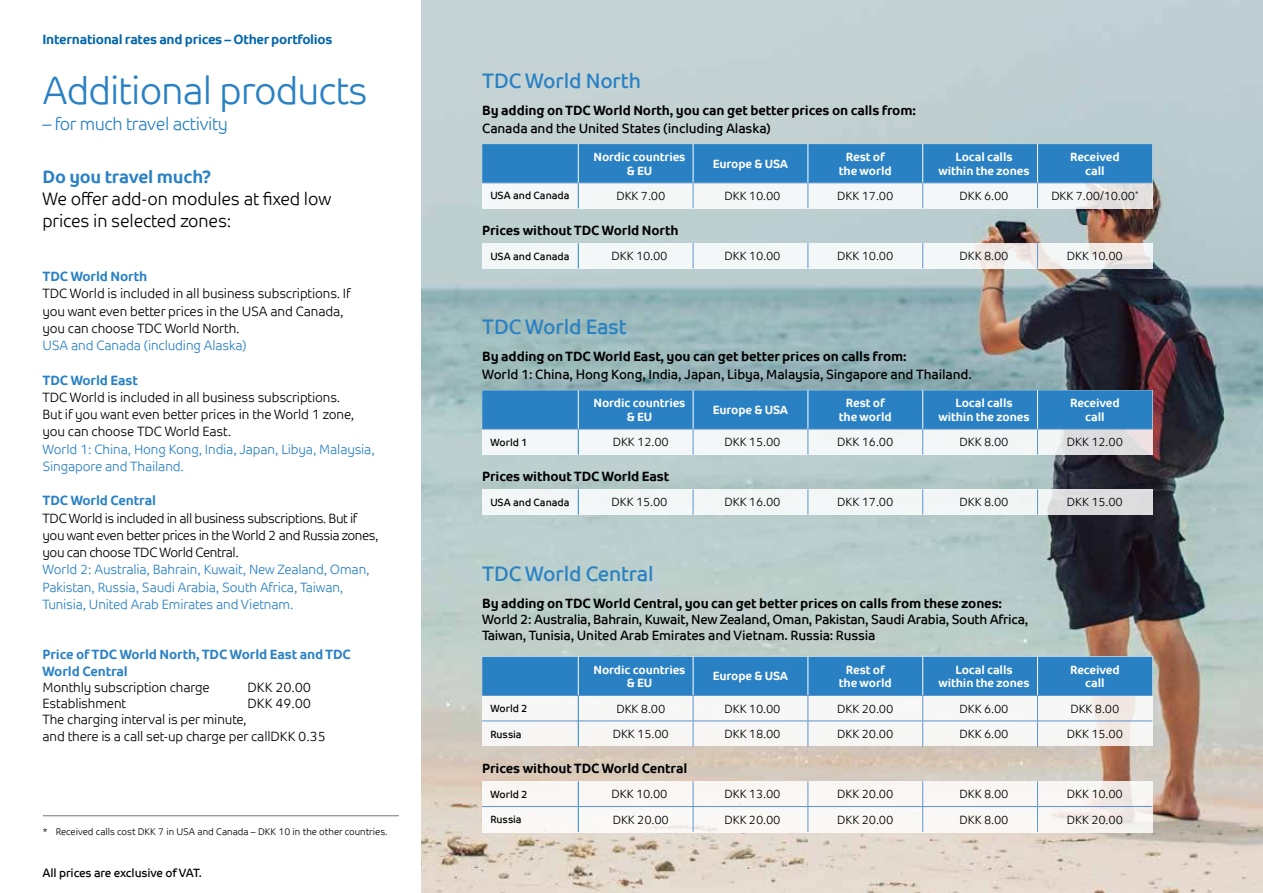
<style>
.page{position:relative;width:1263px;height:893px;background:#fff}
.page>*{position:absolute;margin:0;border:0;box-sizing:border-box;transform-origin:0 0}
.t1{font:39px "TDC Light";letter-spacing:-.02em;color:#2981c4}
.t2{font:21px "TDC";letter-spacing:-.01em;color:#2981c4}
.t3{font:18px/21.6px "TDC Light";letter-spacing:-.01em;color:#000}
.t4{font:18px "TDC Light";letter-spacing:-.02em;color:#2981c4}
.t5{font:700 18px "TDC";letter-spacing:-.01em;color:#2981c4}
.t6{font:13.5px/17.2px "TDC Light";letter-spacing:-.01em;color:#000}
.t7{font:700 13.5px "TDC";letter-spacing:-.01em;color:#000}
.t8{font:13.5px/16.2px "TDC";letter-spacing:-.01em;color:#000}
.t9{font:13.5px/17.2px "TDC Light";letter-spacing:-.01em;color:#2981c4}
.t10{font:13.5px/17.2px "TDC Light";letter-spacing:-.03em;color:#000}
.t11{font:700 13.5px/17.2px "TDC";letter-spacing:-.01em;color:#2981c4}
.t12{font:700 13.5px "TDC";letter-spacing:-.02em;color:#0065aa}
.t13{font:12px "TDC Light";letter-spacing:-.015em;color:#000}
.t14{font:700 12px/13.5px "TDC";letter-spacing:-.01em;color:#fff;text-align:center}
.t15{font:12px "TDC";letter-spacing:-.01em;color:#000}
.t16{font:10.5px "TDC";color:#000}
.t17{font:9.75px "TDC Light";color:#000}
</style>
<div class="page">
<img style="left:421px;top:0;width:842px;height:893px">
<svg style="left:482px;top:243px;width:670px;height:26px;fill:#f4f7f7"></svg>
<svg style="left:693px;top:243px;width:1px;height:25px"></svg>
<svg style="left:807px;top:243px;width:1px;height:25px"></svg>
<svg style="left:922px;top:243px;width:1px;height:25px"></svg>
<svg style="left:1037px;top:243px;width:1px;height:25px"></svg>
<svg style="left:482px;top:144px;width:670px;height:64px"></svg>
<svg style="left:578px;top:243px;width:1px;height:25px"></svg>
<svg style="left:482px;top:490px;width:670px;height:25px;fill:#f3f6f6"></svg>
<svg style="left:693px;top:489px;width:1px;height:26px"></svg>
<svg style="left:807px;top:489px;width:1px;height:26px"></svg>
<svg style="left:922px;top:489px;width:1px;height:26px"></svg>
<svg style="left:1037px;top:489px;width:1px;height:26px"></svg>
<svg style="left:482px;top:390px;width:670px;height:65px"></svg>
<svg style="left:578px;top:489px;width:1px;height:26px"></svg>
<div style="left:482px;top:781px;width:670px;height:51px;background:#faf8f5"></div>
<hr style="left:482px;top:806px;width:96px;height:1px;background:#5d93ce">
<hr style="left:579px;top:806px;width:114px;height:1px;background:#5d93ce">
<hr style="left:693px;top:806px;width:115px;height:1px;background:#5d93ce">
<hr style="left:808px;top:806px;width:115px;height:1px;background:#5d93ce">
<hr style="left:923px;top:806px;width:114px;height:1px;background:#5d93ce">
<hr style="left:1037px;top:806px;width:115px;height:1px;background:#5d93ce">
<svg style="left:693px;top:781px;width:1px;height:51px"></svg>
<svg style="left:807px;top:781px;width:1px;height:51px"></svg>
<svg style="left:922px;top:781px;width:1px;height:51px"></svg>
<svg style="left:1037px;top:781px;width:1px;height:51px"></svg>
<svg style="left:482px;top:657px;width:670px;height:89px"></svg>
<svg style="left:578px;top:781px;width:1px;height:51px"></svg>
<hr style="left:43px;top:815px;width:356px;height:1px;background:#6c757b">
<p class="t12" style="left:43px;top:31px;width:292px">International rates and prices – Other portfolios</p>
<h1 class="t1" style="left:43px;top:69px;width:327px">Additional products</h1>
<h3 class="t4" style="left:43px;top:113px;width:187px">– for much travel activity</h3>
<h3 class="t5" style="left:43px;top:166px;width:170px">Do you travel much?</h3>
<h3 class="t3" style="left:43px;top:188px;width:290px">We offer add-on modules at fixed low prices in selected zones:</h3>
<p class="t11" style="left:43px;top:268px;width:106px">TDC World North</p>
<p class="t6" style="left:43px;top:285px;width:309px">TDC World is included in all business subscriptions. If you want even better prices in the USA and Canada, you can choose TDC World North.</p>
<p class="t9" style="left:43px;top:337px;width:206px">USA and Canada (including Alaska)</p>
<p class="t11" style="left:43px;top:371px;width:97px">TDC World East</p>
<p class="t6" style="left:43px;top:389px;width:313px">TDC World is included in all business subscriptions.<br>But if you want even better prices in the World 1 zone, you can choose TDC World East.</p>
<p class="t9" style="left:43px;top:440px;width:334px">World 1: China, Hong Kong, India, Japan, Libya, Malaysia,<br>Singapore and Thailand.</p>
<p class="t11" style="left:43px;top:492px;width:115px">TDC World Central</p>
<p class="t10" style="left:43px;top:509px;width:337px">TDC World is included in all business subscriptions. But if you want even better prices in the World 2 and Russia zones, you can choose TDC World Central.</p>
<p class="t9" style="left:43px;top:561px;width:329px">World 2: Australia, Bahrain, Kuwait, New Zealand, Oman,<br>Pakistan, Russia, Saudi Arabia, South Africa, Taiwan,<br>Tunisia, United Arab Emirates and Vietnam.</p>
<p class="t11" style="left:43px;top:645px;width:310px">Price of TDC World North, TDC World East and TDC<br>World Central</p>
<p class="t6" style="left:43px;top:679px;width:169px">Monthly subscription charge</p>
<p class="t6" style="left:248px;top:679px;width:65px">DKK 20.00</p>
<p class="t6" style="left:43px;top:695px;width:85px">Establishment</p>
<p class="t6" style="left:248px;top:695px;width:65px">DKK 49.00</p>
<p class="t6" style="left:43px;top:712px;width:285px;line-height:16.2px">The charging interval is per minute,<br>and there is a call set-up charge per callDKK 0.35</p>
<p class="t17" style="left:43px;top:826px;width:346px">* Received calls cost DKK 7 in USA and Canada – DKK 10 in the other countries.</p>
<p class="t15" style="left:43px;top:866px;width:161px">All prices are exclusive of VAT.</p>
<h2 class="t2" style="left:482px;top:68px;width:160px">TDC World North</h2>
<p class="t7" style="left:482px;top:102px;width:435px">By adding on TDC World North, you can get better prices on calls from:</p>
<p class="t8" style="left:482px;top:120px;width:290px">Canada and the United States (including Alaska)</p>
<p class="t14" style="left:594px;top:150px;width:93px">Nordic countries &amp; EU</p>
<p class="t14" style="left:713px;top:157px;width:77px">Europe &amp; USA</p>
<p class="t14" style="left:839px;top:150px;width:54px">Rest of the world</p>
<p class="t14" style="left:938px;top:150px;width:93px">Local calls within the zones</p>
<p class="t14" style="left:1070px;top:150px;width:51px">Received call</p>
<p class="t16" style="left:490px;top:190px;width:81px">USA and Canada</p>
<p class="t13" style="left:616px;top:189px;width:50px">DKK 7.00</p>
<p class="t13" style="left:724px;top:189px;width:58px">DKK 10.00</p>
<p class="t13" style="left:837px;top:189px;width:58px">DKK 17.00</p>
<p class="t13" style="left:960px;top:189px;width:50px">DKK 6.00</p>
<p class="t13" style="left:1051px;top:189px;width:89px">DKK 7.00/10.00<sup>*</sup></p>
<p class="t7" style="left:482px;top:222px;width:198px">Prices without TDC World North</p>
<p class="t16" style="left:490px;top:250px;width:81px">USA and Canada</p>
<p class="t13" style="left:612px;top:249px;width:58px">DKK 10.00</p>
<p class="t13" style="left:724px;top:249px;width:58px">DKK 10.00</p>
<p class="t13" style="left:837px;top:249px;width:58px">DKK 10.00</p>
<p class="t13" style="left:960px;top:249px;width:50px">DKK 8.00</p>
<p class="t13" style="left:1067px;top:249px;width:58px">DKK 10.00</p>
<h2 class="t2" style="left:482px;top:314px;width:146px">TDC World East</h2>
<p class="t7" style="left:482px;top:348px;width:426px">By adding on TDC World East, you can get better prices on calls from:</p>
<p class="t8" style="left:482px;top:366px;width:491px">World 1: China, Hong Kong, India, Japan, Libya, Malaysia, Singapore and Thailand.</p>
<p class="t14" style="left:594px;top:396px;width:93px">Nordic countries &amp; EU</p>
<p class="t14" style="left:713px;top:403px;width:77px">Europe &amp; USA</p>
<p class="t14" style="left:839px;top:396px;width:54px">Rest of the world</p>
<p class="t14" style="left:938px;top:396px;width:93px">Local calls within the zones</p>
<p class="t14" style="left:1070px;top:396px;width:51px">Received call</p>
<p class="t16" style="left:490px;top:436px;width:39px">World 1</p>
<p class="t13" style="left:613px;top:435px;width:58px">DKK 12.00</p>
<p class="t13" style="left:724px;top:435px;width:58px">DKK 15.00</p>
<p class="t13" style="left:837px;top:435px;width:58px">DKK 16.00</p>
<p class="t13" style="left:960px;top:435px;width:50px">DKK 8.00</p>
<p class="t13" style="left:1067px;top:435px;width:58px">DKK 12.00</p>
<p class="t7" style="left:482px;top:468px;width:189px">Prices without TDC World East</p>
<p class="t16" style="left:490px;top:496px;width:81px">USA and Canada</p>
<p class="t13" style="left:612px;top:495px;width:58px">DKK 15.00</p>
<p class="t13" style="left:724px;top:495px;width:58px">DKK 16.00</p>
<p class="t13" style="left:837px;top:495px;width:58px">DKK 17.00</p>
<p class="t13" style="left:960px;top:495px;width:50px">DKK 8.00</p>
<p class="t13" style="left:1067px;top:495px;width:58px">DKK 15.00</p>
<h2 class="t2" style="left:482px;top:561px;width:173px">TDC World Central</h2>
<p class="t7" style="left:482px;top:595px;width:521px">By adding on TDC World Central, you can get better prices on calls from these zones:</p>
<p class="t8" style="left:482px;top:611px;width:548px">World 2: Australia, Bahrain, Kuwait, New Zealand, Oman, Pakistan, Saudi Arabia, South Africa,<br>Taiwan, Tunisia, United Arab Emirates and Vietnam. Russia: Russia</p>
<p class="t14" style="left:594px;top:663px;width:93px">Nordic countries &amp; EU</p>
<p class="t14" style="left:713px;top:669px;width:77px">Europe &amp; USA</p>
<p class="t14" style="left:839px;top:663px;width:54px">Rest of the world</p>
<p class="t14" style="left:938px;top:663px;width:93px">Local calls within the zones</p>
<p class="t14" style="left:1070px;top:663px;width:51px">Received call</p>
<p class="t16" style="left:490px;top:702px;width:39px">World 2</p>
<p class="t13" style="left:616px;top:702px;width:50px">DKK 8.00</p>
<p class="t13" style="left:724px;top:702px;width:58px">DKK 10.00</p>
<p class="t13" style="left:837px;top:702px;width:58px">DKK 20.00</p>
<p class="t13" style="left:960px;top:702px;width:50px">DKK 6.00</p>
<p class="t13" style="left:1070px;top:702px;width:50px">DKK 8.00</p>
<p class="t16" style="left:490px;top:728px;width:33px">Russia</p>
<p class="t13" style="left:613px;top:727px;width:58px">DKK 15.00</p>
<p class="t13" style="left:724px;top:727px;width:58px">DKK 18.00</p>
<p class="t13" style="left:837px;top:727px;width:58px">DKK 20.00</p>
<p class="t13" style="left:960px;top:727px;width:50px">DKK 6.00</p>
<p class="t13" style="left:1067px;top:727px;width:58px">DKK 15.00</p>
<p class="t7" style="left:482px;top:760px;width:207px">Prices without TDC World Central</p>
<p class="t16" style="left:490px;top:788px;width:39px">World 2</p>
<p class="t13" style="left:612px;top:787px;width:58px">DKK 10.00</p>
<p class="t13" style="left:724px;top:787px;width:58px">DKK 13.00</p>
<p class="t13" style="left:837px;top:787px;width:58px">DKK 20.00</p>
<p class="t13" style="left:960px;top:787px;width:50px">DKK 8.00</p>
<p class="t13" style="left:1067px;top:787px;width:58px">DKK 10.00</p>
<p class="t16" style="left:490px;top:813px;width:33px">Russia</p>
<p class="t13" style="left:613px;top:813px;width:58px">DKK 20.00</p>
<p class="t13" style="left:724px;top:813px;width:58px">DKK 20.00</p>
<p class="t13" style="left:837px;top:813px;width:58px">DKK 20.00</p>
<p class="t13" style="left:960px;top:813px;width:50px">DKK 8.00</p>
<p class="t13" style="left:1067px;top:813px;width:58px">DKK 20.00</p>
</div>
